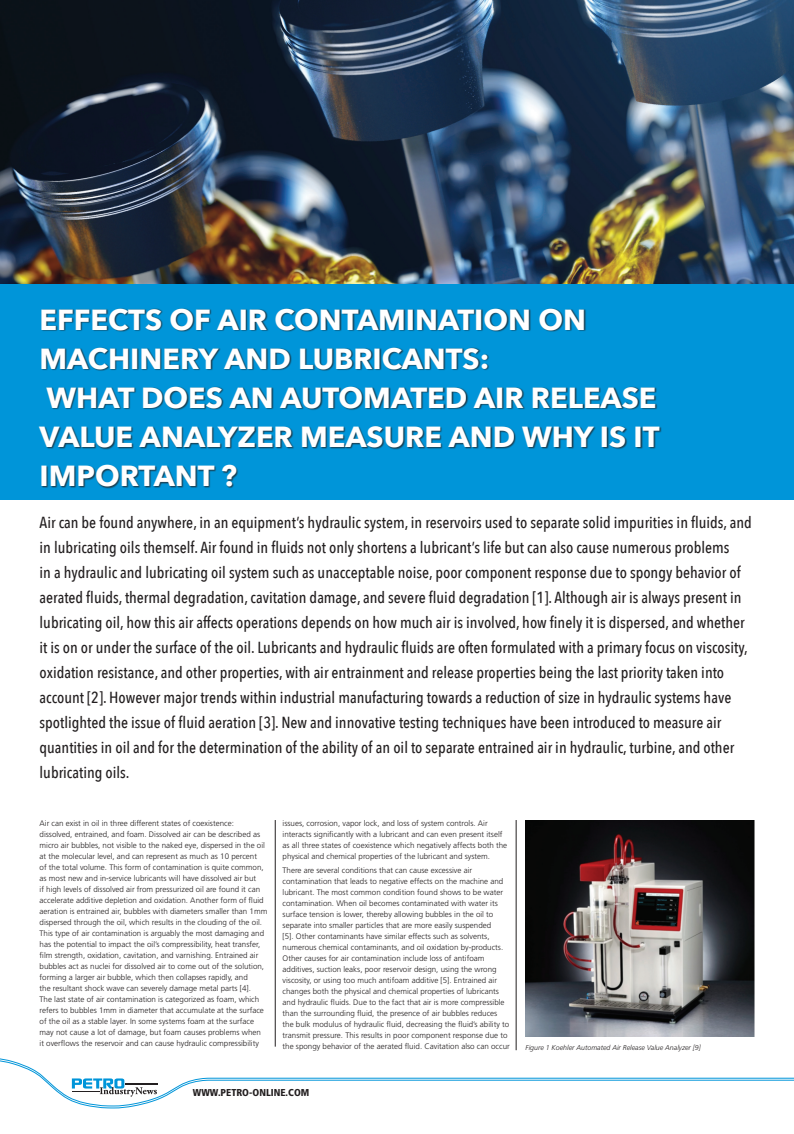
<style>
.page{position:relative;width:794px;height:1134px;background:#fff}
.page>*{position:absolute;margin:0;border:0;box-sizing:border-box;transform-origin:0 0}
.t1{font:700 29px/39px "Avenir Next";color:#fff}
.t2{font:500 16px/25px "Avenir Next Condensed";color:#231f20}
.t3{font:900 condensed 10px "Frutiger";color:#231f20}
.t4{font:300 8px/11px "Frutiger";color:#231f20}
.t5{font:italic 300 7px "Frutiger";color:#231f20}
</style>
<div class="page">
<img style="left:0;top:0;width:794px;height:284px">
<div style="left:0;top:284px;width:794px;height:215px;background:#0095d9"></div>
<div style="left:39px;top:309px;width:623px;height:180px;background:#231f20;opacity:.75"></div>
<hr style="left:516px;top:820px;width:1px;height:230px;background:#231f20">
<hr style="left:275px;top:820px;width:1px;height:227px;background:#231f20">
<svg style="left:791px;top:63px;width:3px;height:33px"></svg>
<svg style="left:0;top:1058px;width:794px;height:49px"></svg>
<img style="left:525px;top:820px;width:229px;height:216px">
<h1 class="t1" style="left:40px;top:300px;width:621px">EFFECTS OF AIR CONTAMINATION ON<br>MACHINERY AND LUBRICANTS:<br>WHAT DOES AN AUTOMATED AIR RELEASE<br>VALUE ANALYZER MEASURE AND WHY IS IT<br>IMPORTANT ?</h1>
<p class="t2" style="left:40px;top:510px;width:714px">Air can be found anywhere, in an equipment’s hydraulic system, in reservoirs used to separate solid impurities in fluids, and in lubricating oils themself. Air found in fluids not only shortens a lubricant’s life but can also cause numerous problems<br>in a hydraulic and lubricating oil system such as unacceptable noise, poor component response due to spongy behavior of aerated fluids, thermal degradation, cavitation damage, and severe fluid degradation [1]. Although air is always present in lubricating oil, how this air affects operations depends on how much air is involved, how finely it is dispersed, and whether it is on or under the surface of the oil. Lubricants and hydraulic fluids are often formulated with a primary focus on viscosity, oxidation resistance, and other properties, with air entrainment and release properties being the last priority taken into account [2]. However major trends within industrial manufacturing towards a reduction of size in hydraulic systems have spotlighted the issue of fluid aeration [3]. New and innovative testing techniques have been introduced to measure air quantities in oil and for the determination of the ability of an oil to separate entrained air in hydraulic, turbine, and other lubricating oils.</p>
<p class="t4" style="left:40px;top:818px;width:229px">Air can exist in oil in three different states of coexistence: dissolved, entrained, and foam. Dissolved air can be described as micro air bubbles, not visible to the naked eye, dispersed in the oil at the molecular level, and can represent as much as 10 percent<br>of the total volume. This form of contamination is quite common, as most new and in-service lubricants will have dissolved air but<br>if high levels of dissolved air from pressurized oil are found it can accelerate additive depletion and oxidation. Another form of fluid aeration is entrained air, bubbles with diameters smaller than 1mm dispersed through the oil, which results in the clouding of the oil.<br>This type of air contamination is arguably the most damaging and has the potential to impact the oil’s compressibility, heat transfer, film strength, oxidation, cavitation, and varnishing. Entrained air bubbles act as nuclei for dissolved air to come out of the solution, forming a larger air bubble, which then collapses rapidly, and<br>the resultant shock wave can severely damage metal parts [4].<br>The last state of air contamination is categorized as foam, which refers to bubbles 1mm in diameter that accumulate at the surface of the oil as a stable layer. In some systems foam at the surface may not cause a lot of damage, but foam causes problems when<br>it overflows the reservoir and can cause hydraulic compressibility</p>
<p class="t4" style="left:282px;top:818px;width:226px">issues, corrosion, vapor lock, and loss of system controls. Air interacts significantly with a lubricant and can even present itself as all three states of coexistence which negatively affects both the physical and chemical properties of the lubricant and system.</p>
<p class="t4" style="left:282px;top:865px;width:229px">There are several conditions that can cause excessive air contamination that leads to negative effects on the machine and lubricant. The most common condition found shows to be water contamination. When oil becomes contaminated with water its surface tension is lower, thereby allowing bubbles in the oil to separate into smaller particles that are more easily suspended<br>[5]. Other contaminants have similar effects such as solvents, numerous chemical contaminants, and oil oxidation by-products.<br>Other causes for air contamination include loss of antifoam additives, suction leaks, poor reservoir design, using the wrong viscosity, or using too much antifoam additive [5]. Entrained air changes both the physical and chemical properties of lubricants and hydraulic fluids. Due to the fact that air is more compressible than the surrounding fluid, the presence of air bubbles reduces the bulk modulus of hydraulic fluid, decreasing the fluid’s ability to transmit pressure. This results in poor component response due to the spongy behavior of the aerated fluid. Cavitation also can occur</p>
<p class="t3" style="left:193px;top:1086px;width:118px">WWW.PETRO-ONLINE.COM</p>
<p class="t5" style="left:525px;top:1044px;width:177px">Figure 1 Koehler Automated Air Release Value Analyzer [9]</p>
</div>
